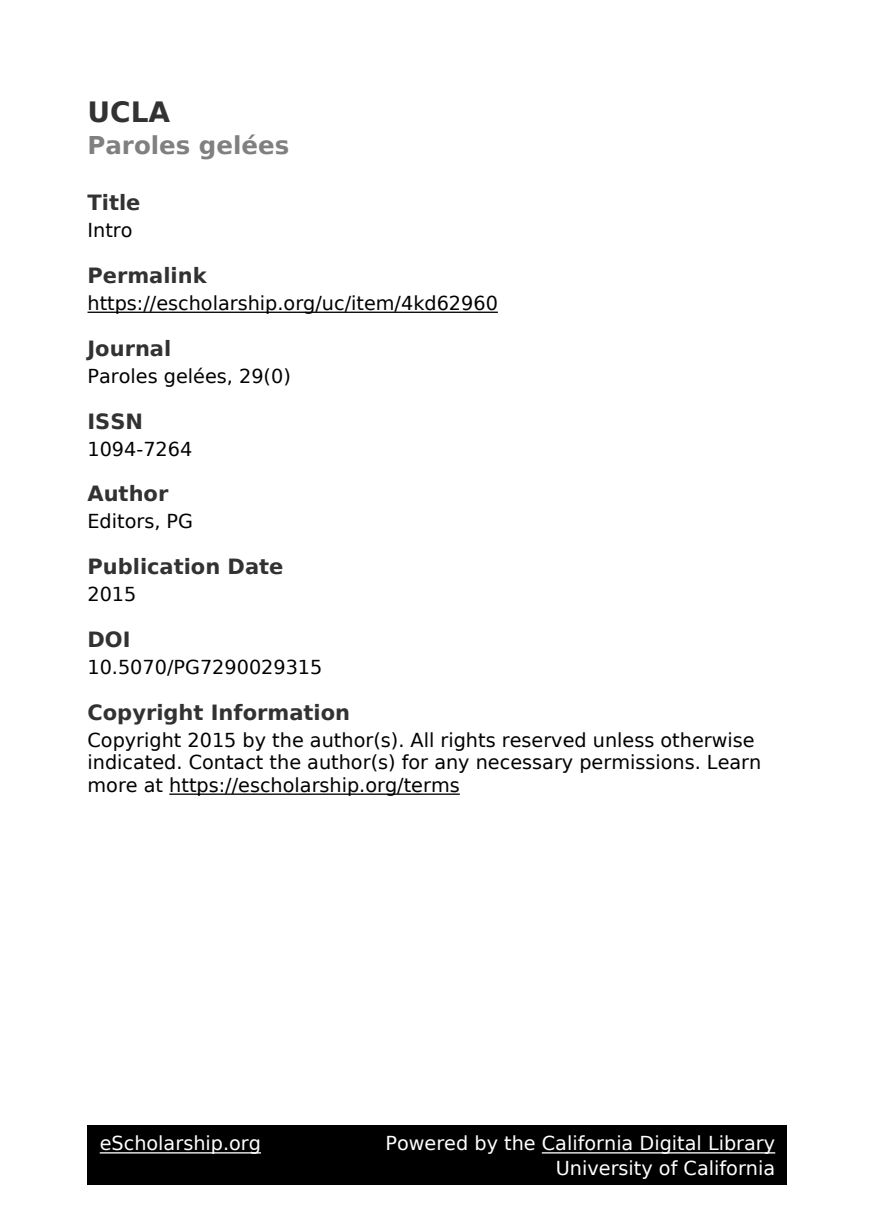
<style>
.page{position:relative;width:875px;height:1225px;background:#fff}
.page>*{position:absolute;margin:0;border:0;box-sizing:border-box;transform-origin:0 0}
.t1{font:700 28px "DejaVu Sans";color:#323232}
.t2{font:700 24.5px "DejaVu Sans";color:#808080}
.t3{font:700 21px "DejaVu Sans";color:#323232}
.t4{font:19.25px/22.4px "DejaVu Sans";color:#000}
.t5{font:19.25px/24.5px "DejaVu Sans";color:#fff;text-align:right}
</style>
<div class="page">
<hr style="left:88px;top:312px;width:410px;height:1px;background:#000">
<hr style="left:169px;top:794px;width:291px;height:1px;background:#000">
<div style="left:88px;top:1125px;width:700px;height:60px;background:#000"></div>
<hr style="left:100px;top:1152px;width:161px;height:2px;background:#fff">
<hr style="left:542px;top:1152px;width:233px;height:2px;background:#fff">
<h1 class="t1" style="left:88px;top:101px;width:84px">UCLA</h1>
<p class="t2" style="left:88px;top:136px;width:203px">Paroles gelées</p>
<p class="t3" style="left:88px;top:194px;width:54px">Title</p>
<p class="t4" style="left:88px;top:221px;width:47px">Intro</p>
<p class="t3" style="left:88px;top:267px;width:121px">Permalink</p>
<p class="t4" style="left:88px;top:294px;width:412px">https://escholarship.org/uc/item/4kd62960</p>
<p class="t3" style="left:88px;top:340px;width:85px">Journal</p>
<p class="t4" style="left:88px;top:367px;width:205px">Paroles gelées, 29(0)</p>
<p class="t3" style="left:88px;top:413px;width:57px">ISSN</p>
<p class="t4" style="left:88px;top:439px;width:106px">1094-7264</p>
<p class="t3" style="left:88px;top:485px;width:82px">Author</p>
<p class="t4" style="left:88px;top:512px;width:107px">Editors, PG</p>
<p class="t3" style="left:88px;top:558px;width:198px">Publication Date</p>
<p class="t4" style="left:88px;top:585px;width:50px">2015</p>
<p class="t3" style="left:88px;top:631px;width:45px">DOI</p>
<p class="t4" style="left:88px;top:658px;width:236px">10.5070/PG7290029315</p>
<p class="t3" style="left:88px;top:704px;width:264px">Copyright Information</p>
<p class="t4" style="left:88px;top:731px;width:675px">Copyright 2015 by the author(s). All rights reserved unless otherwise indicated. Contact the author(s) for any necessary permissions. Learn more at https://escholarship.org/terms</p>
<p class="t5" style="left:100px;top:1133px;width:163px">eScholarship.org</p>
<p class="t5" style="left:385px;top:1133px;width:391px">Powered by the California Digital Library<br>University of California</p>
</div>
